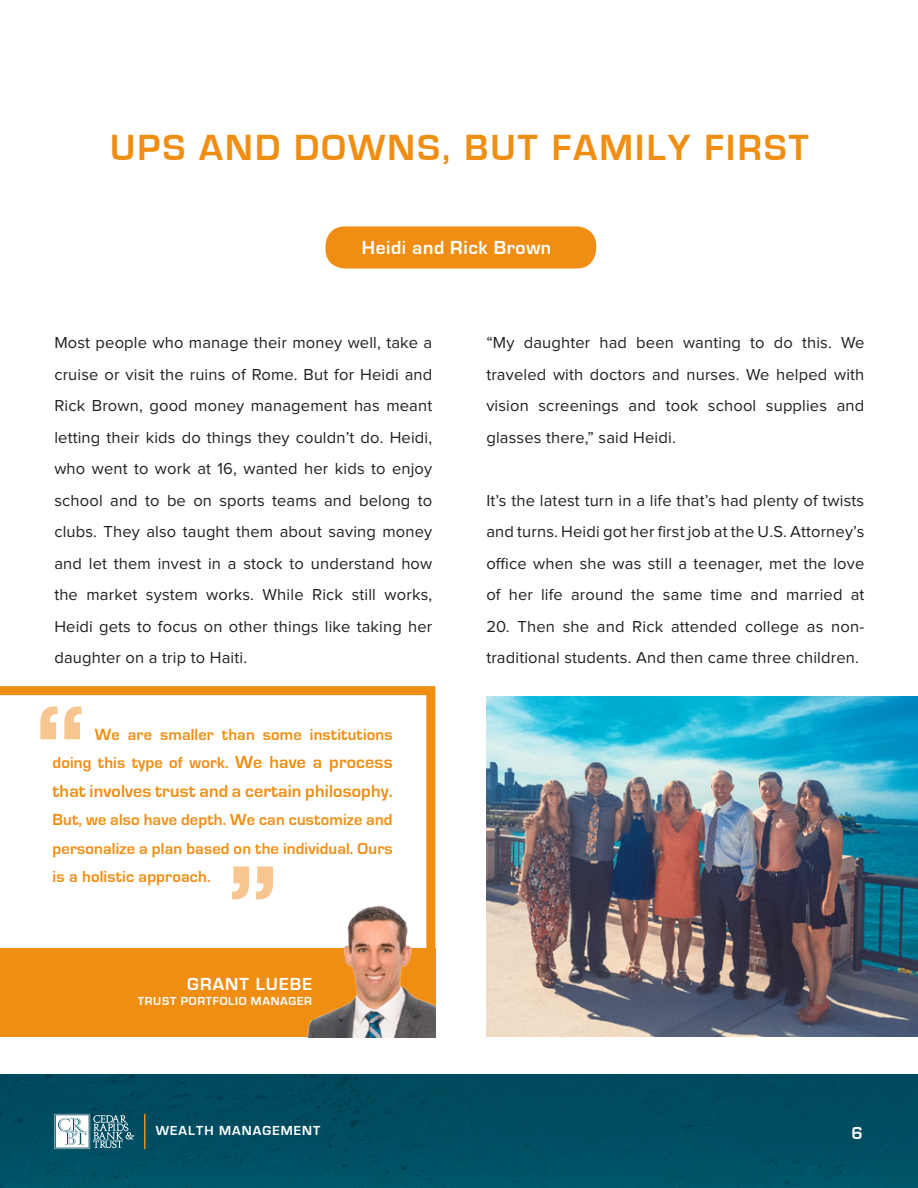
<style>
.page{position:relative;width:918px;height:1188px;background:#fff}
.page>*{position:absolute;margin:0;border:0;box-sizing:border-box;transform-origin:0 0}
.t1{font:700 37.5px "Eurostile";letter-spacing:.06em;color:#f08e14}
.t2{font:700 19.5px "Eurostile";letter-spacing:.03em;color:#fff}
.t3{font:700 18px "Eurostile";letter-spacing:.01em;color:#f08e14}
.t4{font:700 18px "Eurostile";letter-spacing:.06em;color:#fff}
.t5{font:16.5px/31.5px "Proxima Nova";letter-spacing:.01em;color:#231f20;text-align:justify}
.t6{font:700 16.5px/28.5px "Eurostile";letter-spacing:.01em;color:#f08e14;text-align:right}
.t7{font:700 13.5px "Eurostile";letter-spacing:.08em;color:#fff}
.t8{font:700 12px "Eurostile";letter-spacing:.06em;color:#fff}
.s1{font-size:18px}
</style>
<div class="page">
<img style="left:0;top:1075px;width:918px;height:113px">
<svg style="left:54px;top:1114px;width:80px;height:35px"></svg>
<hr style="left:144px;top:1114px;width:2px;height:35px;background:#f08e14">
<div style="left:325px;top:226px;width:271px;height:43px;background:#f08e14;border-radius:20px"></div>
<img style="left:486px;top:697px;width:432px;height:340px">
<svg style="left:0;top:686px;width:435px;height:132px"></svg>
<div style="left:0;top:948px;width:435px;height:89px;background:#f08e14"></div>
<svg style="left:40px;top:706px;width:41px;height:33px"></svg>
<img style="left:232px;top:818px;width:203px;height:219px">
<p class="t1" style="left:110px;top:127px;width:700px">UPS AND DOWNS, BUT FAMILY FIRST</p>
<p class="t2" style="left:362px;top:237px;width:191px">Heidi and Rick Brown</p>
<p class="t5" style="left:54px;top:327px;width:380px">Most people who manage their money well, take a cruise or visit the ruins of Rome. But for Heidi and Rick Brown, good money management has meant letting their kids do things they couldn’t do. Heidi, who went to work at 16, wanted her kids to enjoy school and to be on sports teams and belong to clubs. They also taught them about saving money and let them invest in a stock to understand how the market system works. While Rick still works, Heidi gets to focus on other things like taking her daughter on a trip to Haiti.</p>
<p class="t5" style="left:486px;top:327px;width:380px">“My daughter had been wanting to do this. We traveled with doctors and nurses. We helped with vision screenings and took school supplies and glasses there,” said Heidi.</p>
<p class="t5" style="left:486px;top:485px;width:380px">It’s the latest turn in a life that’s had plenty of twists and turns. Heidi got her first job at the U.S. Attorney’s office when she was still a teenager, met the love of her life around the same time and married at</p>
<p class="t5" style="left:486px;top:611px;width:379px">20. Then she and Rick attended college as non&shy;traditional students. And then came three children.</p>
<p class="t6" style="left:53px;top:721px;width:342px">We are smaller than some institutions doing this type of work. <span class="s1">We have a process</span></p>
<p class="t3" style="left:53px;top:781px;width:342px">that involves trust and a certain philosophy.</p>
<p class="t6" style="left:53px;top:806px;width:342px;text-align:justify">But, we also have depth. We can customize and personalize a plan based on the individual. Ours is a holistic approach.</p>
<p class="t4" style="left:187px;top:975px;width:126px">GRANT LUEBE</p>
<p class="t8" style="left:138px;top:995px;width:176px">TRUST PORTFOLIO MANAGER</p>
<p class="t7" style="left:156px;top:1123px;width:166px">WEALTH MANAGEMENT</p>
<p class="t4" style="left:851px;top:1124px;width:13px">6</p>
</div>
